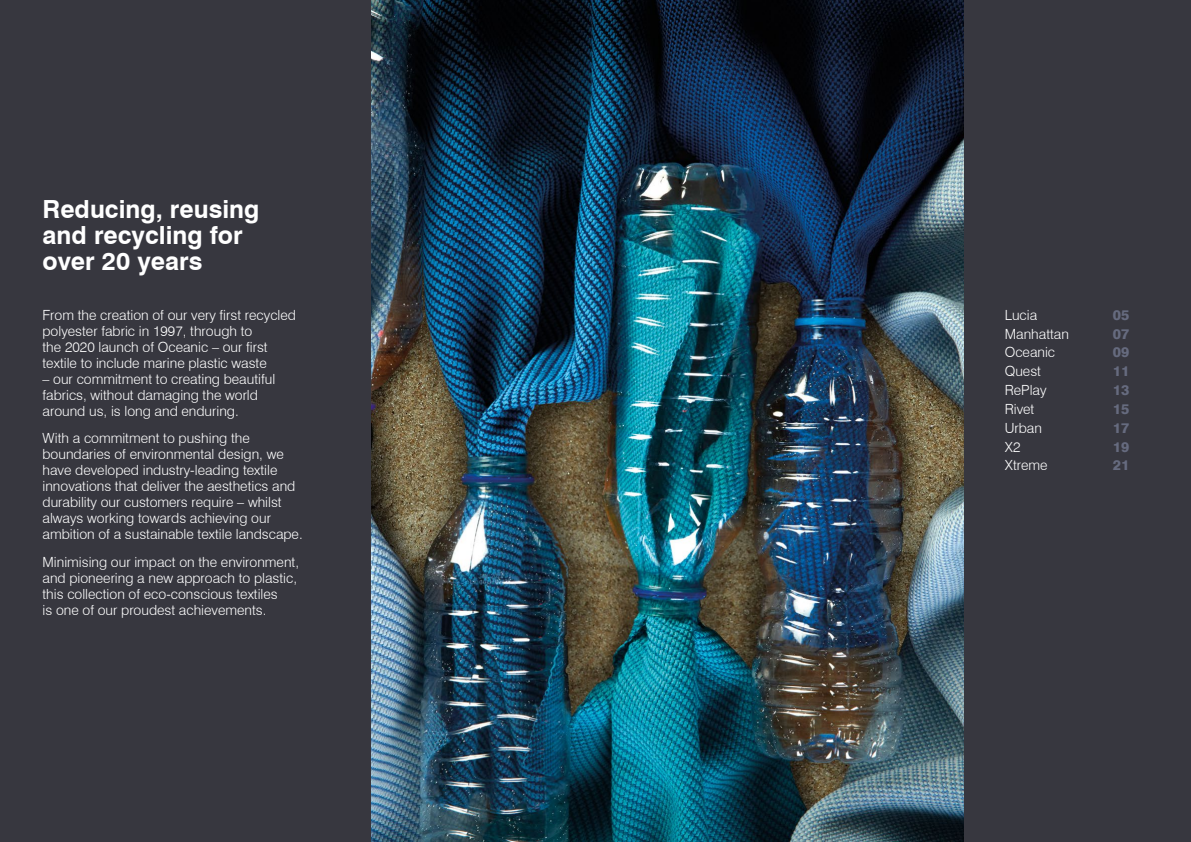
<style>
.page{position:relative;width:1191px;height:842px;background:#fff}
.page>*{position:absolute;margin:0;border:0;box-sizing:border-box;transform-origin:0 0}
.t1{font:700 25px/26px "Swiss 721 BT";color:#fff}
.t2{font:300 14px/16px "Swiss 721 BT";color:#fff}
.t3{font:800 14px "Swiss 721 BT";color:#666b7f}
</style>
<div class="page">
<div style="left:963px;top:0;width:228px;height:842px;background:#37373f"></div>
<div style="left:0;top:0;width:371px;height:842px;background:#37373f"></div>
<img style="left:371px;top:0;width:592px;height:842px">
<h1 class="t1" style="left:43px;top:196px;width:218px">Reducing, reusing and recycling for over 20 years</h1>
<p class="t2" style="left:43px;top:307px;width:255px">From the creation of our very first recycled polyester fabric in 1997, through to<br>the 2020 launch of Oceanic – our first textile to include marine plastic waste</p>
<p class="t2" style="left:43px;top:371px;width:234px">– our commitment to creating beautiful fabrics, without damaging the world around us, is long and enduring.</p>
<p class="t2" style="left:43px;top:430px;width:262px">With a commitment to pushing the boundaries of environmental design, we have developed industry-leading textile innovations that deliver the aesthetics and durability our customers require – whilst always working towards achieving our ambition of a sustainable textile landscape.</p>
<p class="t2" style="left:43px;top:553px;width:258px">Minimising our impact on the environment, and pioneering a new approach to plastic, this collection of eco-conscious textiles<br>is one of our proudest achievements.</p>
<p class="t2" style="left:1004px;top:307px;width:34px">Lucia</p>
<p class="t3" style="left:1112px;top:306px;width:18px">05</p>
<p class="t2" style="left:1004px;top:325px;width:66px">Manhattan</p>
<p class="t3" style="left:1112px;top:325px;width:18px">07</p>
<p class="t2" style="left:1004px;top:344px;width:52px">Oceanic</p>
<p class="t3" style="left:1112px;top:344px;width:18px">09</p>
<p class="t2" style="left:1004px;top:363px;width:38px">Quest</p>
<p class="t3" style="left:1112px;top:363px;width:18px">11</p>
<p class="t2" style="left:1004px;top:382px;width:43px">RePlay</p>
<p class="t3" style="left:1112px;top:382px;width:18px">13</p>
<p class="t2" style="left:1004px;top:401px;width:31px">Rivet</p>
<p class="t3" style="left:1112px;top:400px;width:18px">15</p>
<p class="t2" style="left:1004px;top:420px;width:39px">Urban</p>
<p class="t3" style="left:1112px;top:419px;width:18px">17</p>
<p class="t2" style="left:1004px;top:438px;width:17px">X2</p>
<p class="t3" style="left:1112px;top:438px;width:18px">19</p>
<p class="t2" style="left:1004px;top:457px;width:44px">Xtreme</p>
<p class="t3" style="left:1112px;top:457px;width:18px">21</p>
</div>
